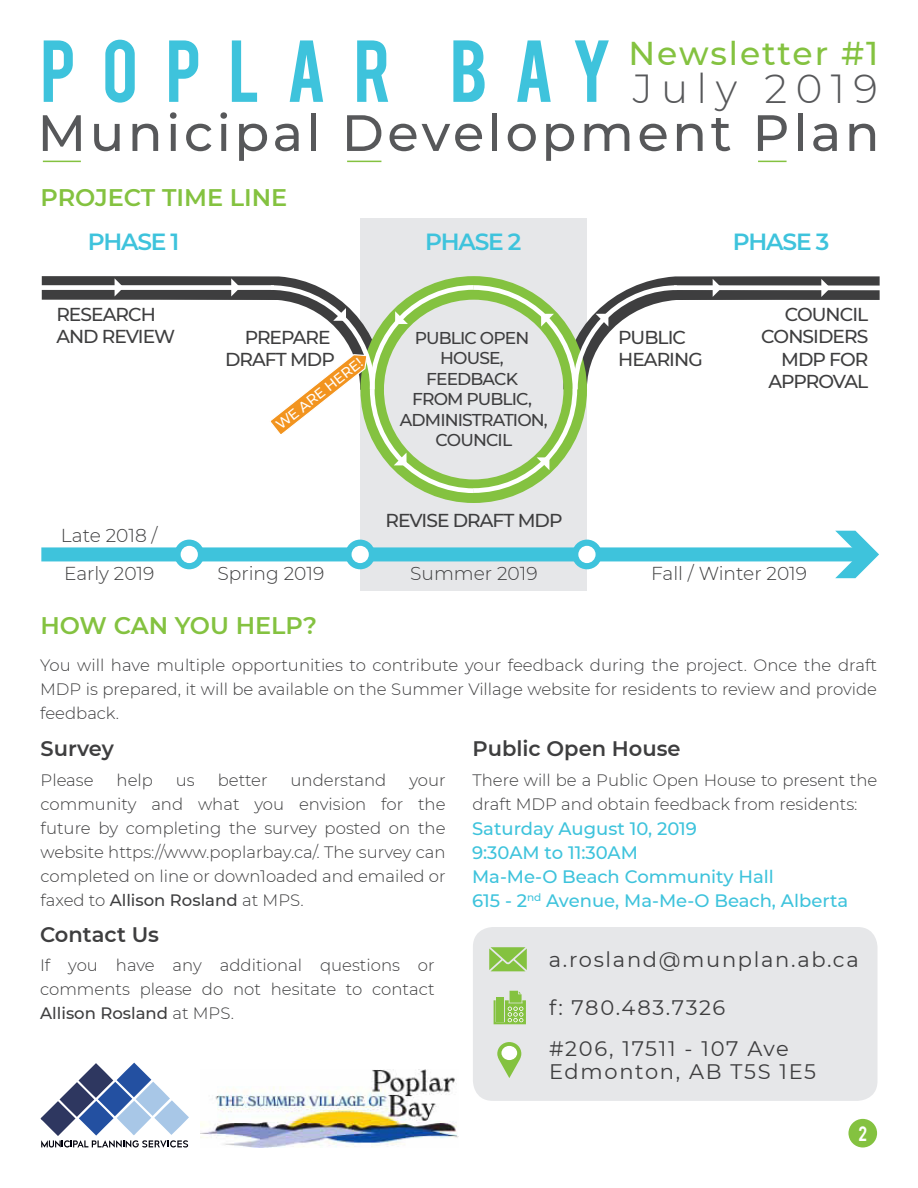
<style>
.page{position:relative;width:918px;height:1188px;background:#fff}
.page>*{position:absolute;margin:0;border:0;box-sizing:border-box;transform-origin:0 0}
.t1{font:69px "Bebas";letter-spacing:.38em;color:#3ec3dc}
.t2{font:500 51px "Montserrat";letter-spacing:.07em;color:#57585a}
.t3{font:300 40.5px "Montserrat";letter-spacing:.21em;color:#57585a}
.t4{font:500 33px "Montserrat";letter-spacing:.06em;color:#84c240}
.Header_3{font:600 24px "Montserrat";color:#84c240}
.t5{font:600 23.4px "Montserrat";letter-spacing:-.05em;color:#3ec3dc}
.t6{font:21px/22.5px "Montserrat";letter-spacing:.08em;color:#3e3e3f}
.Header_4{font:600 21px "Montserrat";color:#3e3e3f}
.t7{font:500 18.75px/22.4px "Montserrat";letter-spacing:-.05em;color:#3e3e3f}
.t8{font:300 18.75px "Montserrat";color:#3e3e3f}
.t9{font:500 18px "Montserrat";color:#3ec3dc}
.t10{font:500 17.1px/20.5px "Montserrat";letter-spacing:-.05em;color:#3e3e3f;text-align:center}
.t11{font:300 16.5px/24px "Montserrat";color:#3e3e3f;text-align:justify}
.t12{font:16.5px "Bebas";color:#fff}
.t13{font:500 13.95px "Montserrat";color:#fff}
.s1{font-weight:500}
</style>
<div class="page">
<svg style="left:117px;top:1063px;width:34px;height:34px"></svg>
<svg style="left:79px;top:1063px;width:34px;height:35px"></svg>
<svg style="left:136px;top:1082px;width:34px;height:34px"></svg>
<svg style="left:98px;top:1082px;width:34px;height:34px"></svg>
<svg style="left:60px;top:1082px;width:34px;height:35px"></svg>
<svg style="left:40px;top:1100px;width:149px;height:47px"></svg>
<div style="left:848px;top:1119px;width:29px;height:29px;background:#84c240;border-radius:50%"></div>
<img style="left:200px;top:1069px;width:259px;height:79px">
<hr style="left:43px;top:161px;width:38px;height:1px;background:#84c240">
<hr style="left:347px;top:161px;width:34px;height:1px;background:#84c240">
<svg style="left:758px;top:161px;width:29px;height:1px"></svg>
<div style="left:473px;top:927px;width:405px;height:174px;background:#e6e7e9;border-radius:20px"></div>
<svg style="left:497px;top:1042px;width:24px;height:36px"></svg>
<div style="left:501px;top:1046px;width:16px;height:14px;background:#fff;border-radius:50%"></div>
<svg style="left:489px;top:947px;width:38px;height:24px"></svg>
<svg style="left:494px;top:991px;width:32px;height:33px"></svg>
<div style="left:360px;top:218px;width:227px;height:372px;background:#e6e7e9"></div>
<svg style="left:643px;top:276px;width:237px;height:24px"></svg>
<svg style="left:41px;top:276px;width:268px;height:24px"></svg>
<div style="left:674px;top:285px;width:211px;height:5px;background:#fff"></div>
<div style="left:39px;top:285px;width:235px;height:5px;background:#fff"></div>
<svg style="left:231px;top:278px;width:9px;height:18px"></svg>
<svg style="left:713px;top:279px;width:9px;height:18px"></svg>
<svg style="left:115px;top:278px;width:9px;height:18px"></svg>
<svg style="left:821px;top:279px;width:9px;height:18px"></svg>
<div style="left:41px;top:547px;width:822px;height:14px;background:#3ec3dc"></div>
<svg style="left:835px;top:531px;width:44px;height:47px"></svg>
<svg style="left:174px;top:540px;width:30px;height:29px"></svg>
<svg style="left:345px;top:540px;width:30px;height:29px"></svg>
<svg style="left:572px;top:540px;width:30px;height:29px"></svg>
<svg style="left:266px;top:283px;width:416px;height:212px"></svg>
<h1 class="t1" style="left:40px;top:21px;width:573px">POPLAR BAY</h1>
<h3 class="t4" style="left:628px;top:30px;width:252px">Newsletter #1</h3>
<h3 class="t3" style="left:633px;top:61px;width:247px">July 2019</h3>
<h2 class="t2" style="left:38px;top:97px;width:844px">Municipal Development Plan</h2>
<p class="Header_3" style="left:40px;top:180px;width:248px">PROJECT TIME LINE</p>
<p class="t5" style="left:88px;top:225px;width:93px">PHASE 1</p>
<p class="t5" style="left:733px;top:225px;width:98px">PHASE 3</p>
<p class="t5" style="left:425px;top:225px;width:98px">PHASE 2</p>
<p class="t7" style="left:56px;top:302px;width:120px">RESEARCH<br>AND REVIEW</p>
<p class="t8" style="left:61px;top:523px;width:98px">Late 2018 /</p>
<p class="t8" style="left:64px;top:561px;width:92px">Early 2019</p>
<p class="t7" style="left:225px;top:325px;width:111px;text-align:right">PREPARE<br>DRAFT MDP</p>
<p class="t13" style="left:272px;top:419px;width:108px;rotate:-38deg">WE ARE HERE!</p>
<p class="t10" style="left:400px;top:327px;width:149px">PUBLIC OPEN<br>HOUSE,<br>FEEDBACK<br>FROM PUBLIC,<br>ADMINISTRATION,<br>COUNCIL</p>
<p class="t7" style="left:385px;top:508px;width:179px">REVISE DRAFT MDP</p>
<p class="t7" style="left:618px;top:325px;width:86px">PUBLIC<br>HEARING</p>
<p class="t7" style="left:761px;top:302px;width:109px;text-align:right">COUNCIL<br>CONSIDERS<br>MDP FOR<br>APPROVAL</p>
<p class="t8" style="left:218px;top:561px;width:108px">Spring 2019</p>
<p class="t8" style="left:410px;top:561px;width:129px">Summer 2019</p>
<p class="t8" style="left:651px;top:561px;width:157px">Fall / Winter 2019</p>
<p class="Header_3" style="left:40px;top:609px;width:278px">HOW CAN YOU HELP?</p>
<p class="t11" style="left:40px;top:652px;width:839px">You will have multiple opportunities to contribute your feedback during the project. Once the draft MDP is prepared, it will be available on the Summer Village website for residents to review and provide feedback.</p>
<p class="Header_4" style="left:40px;top:734px;width:75px">Survey</p>
<p class="Header_4" style="left:472px;top:734px;width:210px">Public Open House</p>
<p class="t11" style="left:41px;top:767px;width:55px">Please</p>
<p class="t11" style="left:117px;top:767px;width:38px">help</p>
<p class="t11" style="left:176px;top:767px;width:20px">us</p>
<p class="t11" style="left:218px;top:767px;width:51px">better</p>
<p class="t11" style="left:291px;top:767px;width:97px">understand</p>
<p class="t11" style="left:41px;top:767px;width:407px;text-indent:369px">your community and what you envision for the future by completing the survey posted on the website https://www.poplarbay.ca/. The survey can completed on line or down1oaded and emailed or faxed to <span class="s1">Allison Rosland</span> at MPS.</p>
<p class="Header_4" style="left:40px;top:919px;width:120px">Contact Us</p>
<p class="t11" style="left:40px;top:953px;width:396px">If you have any additional questions or comments please do not hesitate to contact <span class="s1">Allison Rosland</span> at MPS.</p>
<p class="t11" style="left:472px;top:767px;width:407px">There will be a Public Open House to present the draft MDP and obtain feedback from residents:</p>
<p class="t9" style="left:472px;top:816px;width:226px">Saturday August 10, 2019</p>
<p class="t9" style="left:472px;top:840px;width:167px">9:30AM to 11:30AM</p>
<p class="t9" style="left:472px;top:864px;width:303px">Ma-Me-O Beach Community Hall</p>
<p class="t9" style="left:472px;top:888px;width:378px">615 - 2<sup>nd</sup> Avenue, Ma-Me-O Beach, Alberta</p>
<p class="t6" style="left:549px;top:947px;width:312px">a.rosland@munplan.ab.ca</p>
<p class="t6" style="left:549px;top:995px;width:178px">f: 780.483.7326</p>
<p class="t6" style="left:549px;top:1037px;width:269px">#206, 17511 - 107 Ave<br>Edmonton, AB T5S 1E5</p>
<p class="t12" style="left:858px;top:1121px;width:10px">2</p>
</div>
